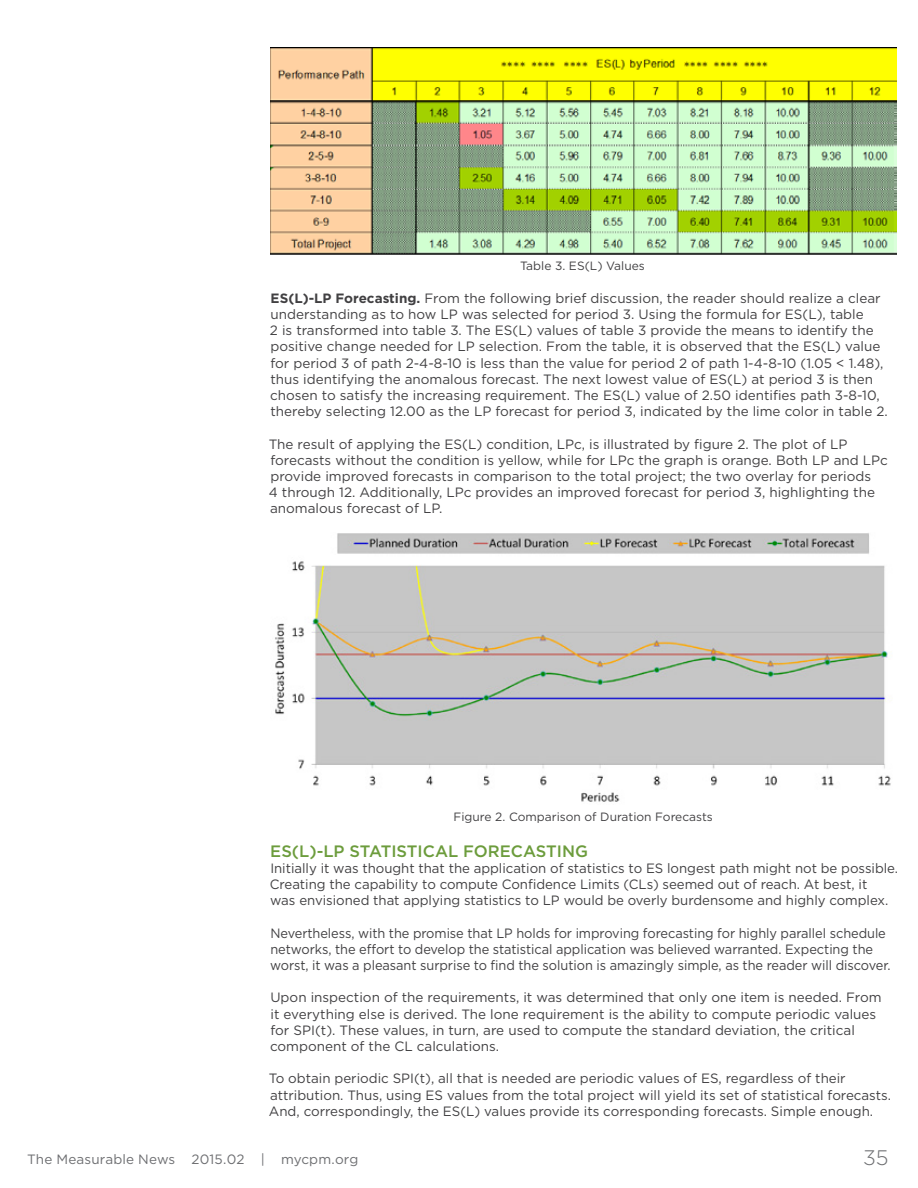
<style>
.page{position:relative;width:918px;height:1188px;background:#fff}
.page>*{position:absolute;margin:0;border:0;box-sizing:border-box;transform-origin:0 0}
.t1{font:300 21px "Gotham";color:#6d6e71}
.t2{font:500 16.5px "Gotham";color:#6c9c3c}
.t3{font:13.5px/16.2px "Gotham";color:#414042}
.t4{font:13.5px/16.2px "Gotham";color:#414042;scale:.95 1}
.t5{font:13.5px "Gotham";letter-spacing:.01em;color:#6d6e71}
.t6{font:12px "Gotham";color:#414042}
.s1{font-weight:700}
</style>
<div class="page">
<img style="left:270px;top:47px;width:627px;height:207px">
<img style="left:275px;top:533px;width:616px;height:269px">
<p class="t6" style="left:520px;top:258px;width:126px">Table 3. ES(L) Values</p>
<p class="t3" style="left:270px;top:290px;width:619px"><span class="s1">ES(L)-LP Forecasting.</span> From the following brief discussion, the reader should realize a clear understanding as to how LP was selected for period 3. Using the formula for ES(L), table<br>2 is transformed into table 3. The ES(L) values of table 3 provide the means to identify the positive change needed for LP selection. From the table, it is observed that the ES(L) value for period 3 of path 2-4-8-10 is less than the value for period 2 of path 1-4-8-10 (1.05 &lt; 1.48), thus identifying the anomalous forecast. The next lowest value of ES(L) at period 3 is then chosen to satisfy the increasing requirement. The ES(L) value of 2.50 identifies path 3-8-10, thereby selecting 12.00 as the LP forecast for period 3, indicated by the lime color in table 2.</p>
<p class="t3" style="left:269px;top:435px;width:621px">The result of applying the ES(L) condition, LPc, is illustrated by figure 2. The plot of LP forecasts without the condition is yellow, while for LPc the graph is orange. Both LP and LPc provide improved forecasts in comparison to the total project; the two overlay for periods<br>4 through 12. Additionally, LPc provides an improved forecast for period 3, highlighting the anomalous forecast of LP.</p>
<p class="t6" style="left:454px;top:809px;width:261px">Figure 2. Comparison of Duration Forecasts</p>
<p class="t2" style="left:270px;top:840px;width:319px">ES(L)-LP STATISTICAL FORECASTING</p>
<p class="t3" style="left:270px;top:860px;width:630px">Initially it was thought that the application of statistics to ES longest path might not be possible.<br>Creating the capability to compute Confidence Limits (CLs) seemed out of reach. At best, it<br>was envisioned that applying statistics to LP would be overly burdensome and highly complex.</p>
<p class="t4" style="left:270px;top:924px;width:654px">Nevertheless, with the promise that LP holds for improving forecasting for highly parallel schedule networks, the effort to develop the statistical application was believed warranted. Expecting the worst, it was a pleasant surprise to find the solution is amazingly simple, as the reader will discover.</p>
<p class="t3" style="left:270px;top:989px;width:613px">Upon inspection of the requirements, it was determined that only one item is needed. From it everything else is derived. The lone requirement is the ability to compute periodic values for SPI(t). These values, in turn, are used to compute the standard deviation, the critical component of the CL calculations.</p>
<p class="t3" style="left:269px;top:1070px;width:624px">To obtain periodic SPI(t), all that is needed are periodic values of ES, regardless of their attribution. Thus, using ES values from the total project will yield its set of statistical forecasts.<br>And, correspondingly, the ES(L) values provide its corresponding forecasts. Simple enough.</p>
<p class="t5" style="left:27px;top:1151px;width:333px">The Measurable News 2015.02 | mycpm.org</p>
<h1 class="t1" style="left:863px;top:1144px;width:27px">35</h1>
</div>
